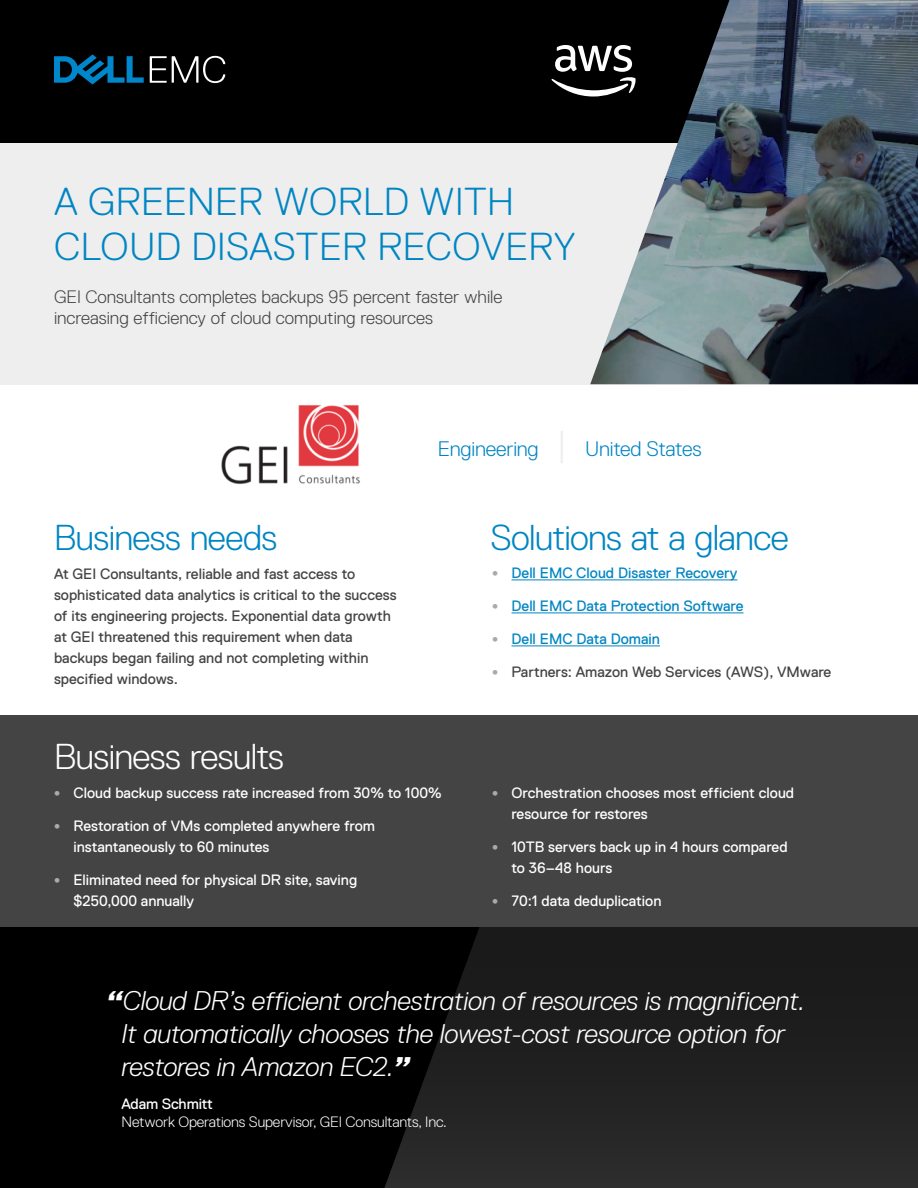
<style>
.page{position:relative;width:918px;height:1188px;background:#fff}
.page>*{position:absolute;margin:0;border:0;box-sizing:border-box;transform-origin:0 0}
.HEADLINE{font:300 39px/45px "Dell Replica";letter-spacing:.01em;color:#0085c3}
.body{font:300 36px "Dell Replica";letter-spacing:-.02em;color:#0085c3}
.body-2{font:300 36px "Dell Replica";letter-spacing:-.02em;color:#fff}
.Big_Quote{font:italic 300 27px/33px "Dell Replica";letter-spacing:-.01em;color:#fff}
.General_subhead{font:300 21px "Dell Replica";letter-spacing:-.01em;color:#0085c3}
.Intro_paragraph{font:300 18px/21px "Dell Replica";color:#444}
.Quote_info{font:15px/21px "Dell Replica";color:#fff}
.body-3{font:15px/21px "Dell Replica";color:#444}
.t1{font:15px "Dell Replica";color:#0085c3}
.Quote_info-2{font:300 15px "Dell Replica";letter-spacing:-.01em;color:#fff}
.s1{font-size:36px;color:#eee}
.s2{font-family:"Myriad Pro";font-weight:700;font-size:18px;color:#aaa}
.s3{font-weight:800}
</style>
<div class="page">
<div style="left:0;top:716px;width:918px;height:211px;background:#444"></div>
<div style="left:0;top:927px;width:918px;height:261px;background:#000"></div>
<div style="left:0;top:0;width:918px;height:150px;background:#000"></div>
<div style="left:0;top:143px;width:918px;height:241px;background:#eee"></div>
<svg style="left:590px;top:0;width:328px;height:384px"></svg>
<svg style="left:384px;top:927px;width:534px;height:261px"></svg>
<svg style="left:150px;top:56px;width:75px;height:27px"></svg>
<svg style="left:54px;top:54px;width:90px;height:31px"></svg>
<hr style="left:512px;top:580px;width:225px;height:1px;background:#0085c3">
<hr style="left:512px;top:613px;width:232px;height:1px;background:#0085c3">
<hr style="left:512px;top:646px;width:148px;height:1px;background:#0085c3">
<img style="left:221px;top:405px;width:139px;height:79px">
<svg style="left:551px;top:45px;width:85px;height:52px"></svg>
<p class="HEADLINE" style="left:54px;top:180px;width:523px">A GREENER WORLD WITH<br>CLOUD DISASTER RECOVERY</p>
<p class="Intro_paragraph" style="left:54px;top:286px;width:450px">GEI Consultants completes backups 95 percent faster while increasing efficiency of cloud computing resources</p>
<p class="General_subhead" style="left:438px;top:437px;width:265px">Engineering <span class="s1">|</span> United States</p>
<p class="body" style="left:54px;top:518px;width:225px">Business needs</p>
<p class="body" style="left:490px;top:518px;width:300px">Solutions at a glance</p>
<p class="body-3" style="left:54px;top:564px;width:344px">At GEI Consultants, reliable and fast access to sophisticated data analytics is critical to the success of its engineering projects. Exponential data growth at GEI threatened this requirement when data backups began failing and not completing within specified windows.</p>
<p class="body-2" style="left:54px;top:736px;width:231px">Business results</p>
<p class="Quote_info" style="left:54px;top:782px;width:389px"><span class="s2">•</span> Cloud backup success rate increased from 30% to 100%</p>
<p class="Quote_info" style="left:74px;top:815px;width:303px;text-indent:-20px"><span class="s2">•</span> Restoration of VMs completed anywhere from instantaneously to 60 minutes</p>
<p class="Quote_info" style="left:74px;top:869px;width:285px;text-indent:-20px"><span class="s2">•</span> Eliminated need for physical DR site, saving $250,000 annually</p>
<p class="t1" style="left:492px;top:564px;width:247px"><span class="s2">•</span> Dell EMC Cloud Disaster Recovery</p>
<p class="t1" style="left:492px;top:597px;width:253px"><span class="s2">•</span> Dell EMC Data Protection Software</p>
<p class="t1" style="left:492px;top:630px;width:169px"><span class="s2">•</span> Dell EMC Data Domain</p>
<p class="body-3" style="left:492px;top:661px;width:341px"><span class="s2">•</span> Partners: Amazon Web Services (AWS), VMware</p>
<p class="Quote_info" style="left:512px;top:782px;width:284px;text-indent:-20px"><span class="s2">•</span> Orchestration chooses most efficient cloud resource for restores</p>
<p class="Quote_info" style="left:512px;top:836px;width:278px;text-indent:-20px"><span class="s2">•</span> 10TB servers back up in 4 hours compared to 36–48 hours</p>
<p class="Quote_info" style="left:492px;top:890px;width:171px"><span class="s2">•</span> 70:1 data deduplication</p>
<p class="Big_Quote" style="left:122px;top:984px;width:685px;text-indent:-15px"><span class="s3">“</span>Cloud DR’s efficient orchestration of resources is magnificent.<br>It automatically chooses the lowest-cost resource option for restores in Amazon EC2.<span class="s3">”</span></p>
<p class="Quote_info" style="left:122px;top:1093px;width:93px">Adam Schmitt</p>
<p class="Quote_info-2" style="left:122px;top:1113px;width:327px">Network Operations Supervisor, GEI Consultants, Inc.</p>
</div>
